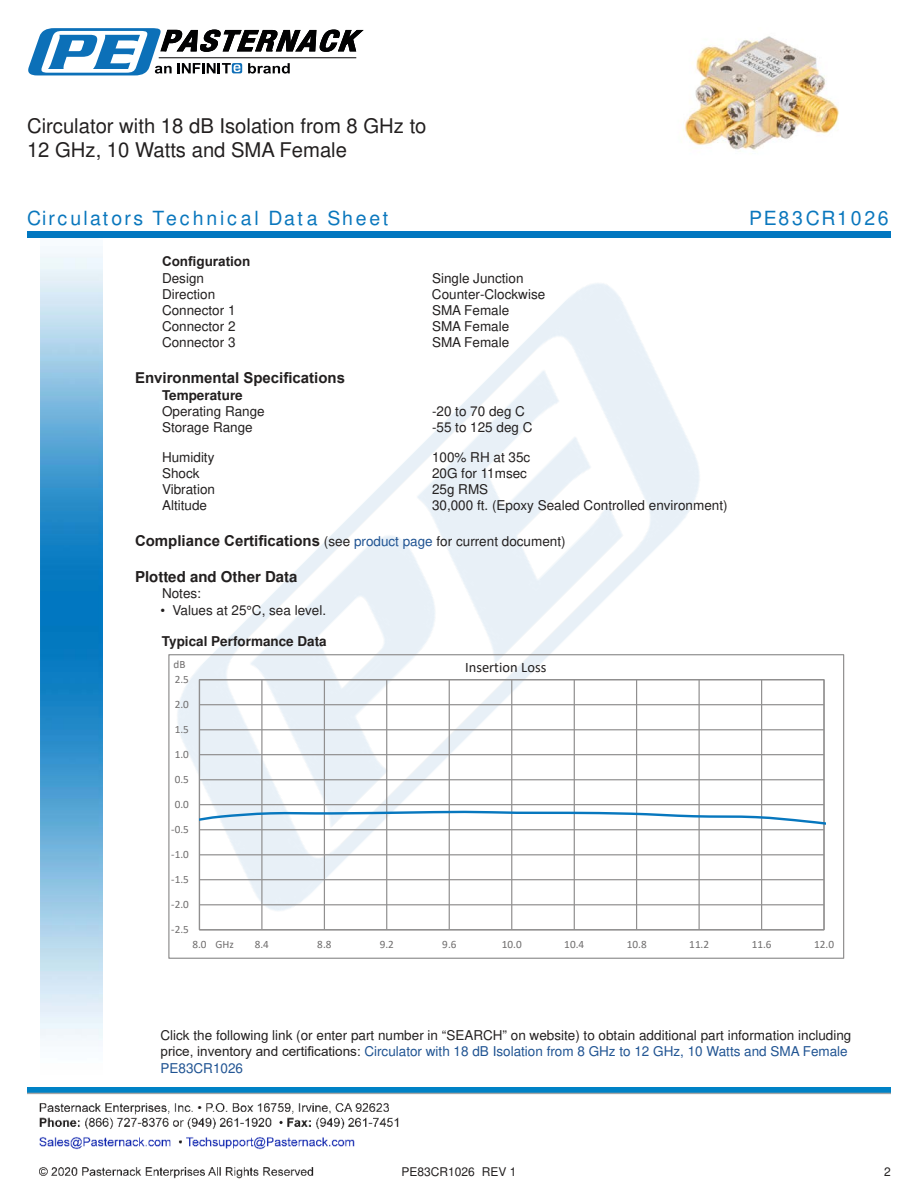
<style>
.page{position:relative;width:918px;height:1188px;background:#fff}
.page>*{position:absolute;margin:0;border:0;box-sizing:border-box;transform-origin:0 0}
.t1{font:20.25px/24.3px "Arial";color:#221f1f}
.t2{font:900 19.5px "Arial";letter-spacing:.14em;color:#0a77bd}
.t3{font:700 15px "Arial";color:#221f1f}
.t4{font:14.4px "Calibri";color:#221f1f}
.t5{font:13.5px/16.2px "Arial";color:#221f1f}
.t6{font:700 13.5px "Arial";color:#221f1f}
.t7{font:12px "Arial";color:#221f1f}
.t8{font:11.25px "Calibri";letter-spacing:.01em;color:#6f6d6d}
.t9{font:11.1px "Calibri";color:#6f6d6d}
.s1{font-weight:400;font-size:13.5px}
.s2{font-weight:400;font-size:13.5px;color:#1f5392}
.s3{color:#1f5392}
</style>
<div class="page">
<img style="left:39px;top:1103px;width:360px;height:76px">
<img style="left:102px;top:246px;width:719px;height:724px">
<img style="left:27px;top:1088px;width:864px;height:7px">
<img style="left:40px;top:237px;width:62px;height:804px">
<div style="left:27px;top:231px;width:864px;height:6px;background:#0177c0"></div>
<svg style="left:28px;top:28px;width:336px;height:47px"></svg>
<hr style="left:199px;top:904px;width:625px;height:1px;background:#908f8f">
<hr style="left:199px;top:879px;width:625px;height:1px;background:#908f8f">
<hr style="left:199px;top:854px;width:625px;height:1px;background:#908f8f">
<hr style="left:199px;top:804px;width:625px;height:1px;background:#908f8f">
<hr style="left:199px;top:779px;width:625px;height:1px;background:#908f8f">
<hr style="left:199px;top:754px;width:625px;height:1px;background:#908f8f">
<hr style="left:199px;top:729px;width:625px;height:1px;background:#908f8f">
<hr style="left:199px;top:704px;width:625px;height:1px;background:#908f8f">
<hr style="left:261px;top:680px;width:2px;height:250px;background:#908f8f">
<hr style="left:324px;top:680px;width:1px;height:250px;background:#908f8f">
<hr style="left:386px;top:680px;width:1px;height:250px;background:#908f8f">
<hr style="left:449px;top:680px;width:1px;height:250px;background:#908f8f">
<hr style="left:511px;top:680px;width:1px;height:250px;background:#908f8f">
<hr style="left:574px;top:680px;width:1px;height:250px;background:#908f8f">
<hr style="left:636px;top:680px;width:1px;height:250px;background:#908f8f">
<hr style="left:699px;top:680px;width:1px;height:250px;background:#908f8f">
<hr style="left:761px;top:680px;width:1px;height:250px;background:#908f8f">
<hr style="left:199px;top:680px;width:1px;height:250px;background:#908f8f">
<svg style="left:199px;top:810px;width:626px;height:38px"></svg>
<div style="left:210px;top:935px;width:29px;height:18px;background:#fff"></div>
<img style="left:683px;top:36px;width:156px;height:114px">
<h1 class="t1" style="left:27px;top:115px;width:401px">Circulator with 18 dB Isolation from 8 GHz to<br>12 GHz, 10 Watts and SMA Female</h1>
<h2 class="t2" style="left:27px;top:207px;width:363px">Circulators Technical Data Sheet</h2>
<h2 class="t2" style="left:749px;top:207px;width:141px">PE83CR1026</h2>
<p class="t6" style="left:162px;top:252px;width:90px">Con昀椀guration</p>
<p class="t5" style="left:162px;top:271px;width:44px">Design</p>
<p class="t5" style="left:432px;top:271px;width:93px">Single Junction</p>
<p class="t5" style="left:162px;top:287px;width:55px">Direction</p>
<p class="t5" style="left:432px;top:287px;width:115px">Counter-Clockwise</p>
<p class="t5" style="left:162px;top:303px;width:75px">Connector 1</p>
<p class="t5" style="left:432px;top:303px;width:79px">SMA Female</p>
<p class="t5" style="left:162px;top:319px;width:75px">Connector 2</p>
<p class="t5" style="left:432px;top:319px;width:79px">SMA Female</p>
<p class="t5" style="left:162px;top:336px;width:75px">Connector 3</p>
<p class="t5" style="left:432px;top:336px;width:79px">SMA Female</p>
<p class="t3" style="left:135px;top:368px;width:212px">Environmental Speci昀椀cations</p>
<p class="t6" style="left:162px;top:390px;width:82px">Temperature</p>
<p class="t5" style="left:162px;top:404px;width:104px">Operating Range</p>
<p class="t5" style="left:432px;top:404px;width:95px">-20 to 70 deg C</p>
<p class="t5" style="left:162px;top:420px;width:92px">Storage Range</p>
<p class="t5" style="left:432px;top:420px;width:102px">-55 to 125 deg C</p>
<p class="t5" style="left:162px;top:450px;width:54px">Humidity</p>
<p class="t5" style="left:432px;top:450px;width:100px">100% RH at 35c</p>
<p class="t5" style="left:162px;top:466px;width:39px">Shock</p>
<p class="t5" style="left:432px;top:466px;width:97px">20G for 11msec</p>
<p class="t5" style="left:162px;top:482px;width:55px">Vibration</p>
<p class="t5" style="left:432px;top:482px;width:58px">25g RMS</p>
<p class="t5" style="left:162px;top:499px;width:47px">Altitude</p>
<p class="t5" style="left:432px;top:499px;width:297px">30,000 ft. (Epoxy Sealed Controlled environment)</p>
<p class="t3" style="left:135px;top:530px;width:432px">Compliance Certi昀椀cations <span class="s1">(see</span> <span class="s2">product page</span> <span class="s1">for current document)</span></p>
<p class="t3" style="left:135px;top:571px;width:164px">Plotted and Other Data</p>
<p class="t5" style="left:162px;top:587px;width:41px">Notes:</p>
<p class="t5" style="left:161px;top:603px;width:167px">• Values at 25°C, sea level.</p>
<p class="t6" style="left:162px;top:636px;width:166px">Typical Performance Data</p>
<p class="t9" style="left:174px;top:657px;width:13px">dB</p>
<p class="t8" style="left:175px;top:672px;width:16px">2.5</p>
<p class="t8" style="left:175px;top:697px;width:16px">2.0</p>
<p class="t8" style="left:175px;top:722px;width:16px">1.5</p>
<p class="t8" style="left:175px;top:747px;width:16px">1.0</p>
<p class="t8" style="left:175px;top:772px;width:16px">0.5</p>
<p class="t8" style="left:175px;top:797px;width:16px">0.0</p>
<p class="t9" style="left:171px;top:822px;width:19px">-0.5</p>
<p class="t9" style="left:171px;top:847px;width:19px">-1.0</p>
<p class="t9" style="left:171px;top:872px;width:19px">-1.5</p>
<p class="t9" style="left:171px;top:897px;width:19px">-2.0</p>
<p class="t9" style="left:171px;top:922px;width:19px">-2.5</p>
<p class="t4" style="left:465px;top:658px;width:83px">Insertion Loss</p>
<p class="t8" style="left:215px;top:936px;width:20px">GHz</p>
<p class="t8" style="left:192px;top:936px;width:16px">8.0</p>
<p class="t8" style="left:255px;top:936px;width:16px">8.4</p>
<p class="t8" style="left:317px;top:936px;width:16px">8.8</p>
<p class="t8" style="left:380px;top:936px;width:16px">9.2</p>
<p class="t8" style="left:442px;top:936px;width:16px">9.6</p>
<p class="t8" style="left:502px;top:936px;width:21px">10.0</p>
<p class="t8" style="left:564px;top:936px;width:21px">10.4</p>
<p class="t8" style="left:627px;top:936px;width:21px">10.8</p>
<p class="t8" style="left:689px;top:936px;width:21px">11.2</p>
<p class="t8" style="left:752px;top:936px;width:21px">11.6</p>
<p class="t8" style="left:814px;top:936px;width:21px">12.0</p>
<p class="t5" style="left:160px;top:1029px;width:693px">Click the following link (or enter part number in “SEARCH” on website) to obtain additional part information including price, inventory and certi昀椀cations: <span class="s3">Circulator with 18 dB Isolation from 8 GHz to 12 GHz, 10 Watts and SMA Female<br>PE83CR1026</span></p>
<p class="t7" style="left:402px;top:1167px;width:116px">PE83CR1026 REV 1</p>
<p class="t7" style="left:884px;top:1167px;width:8px">2</p>
</div>
